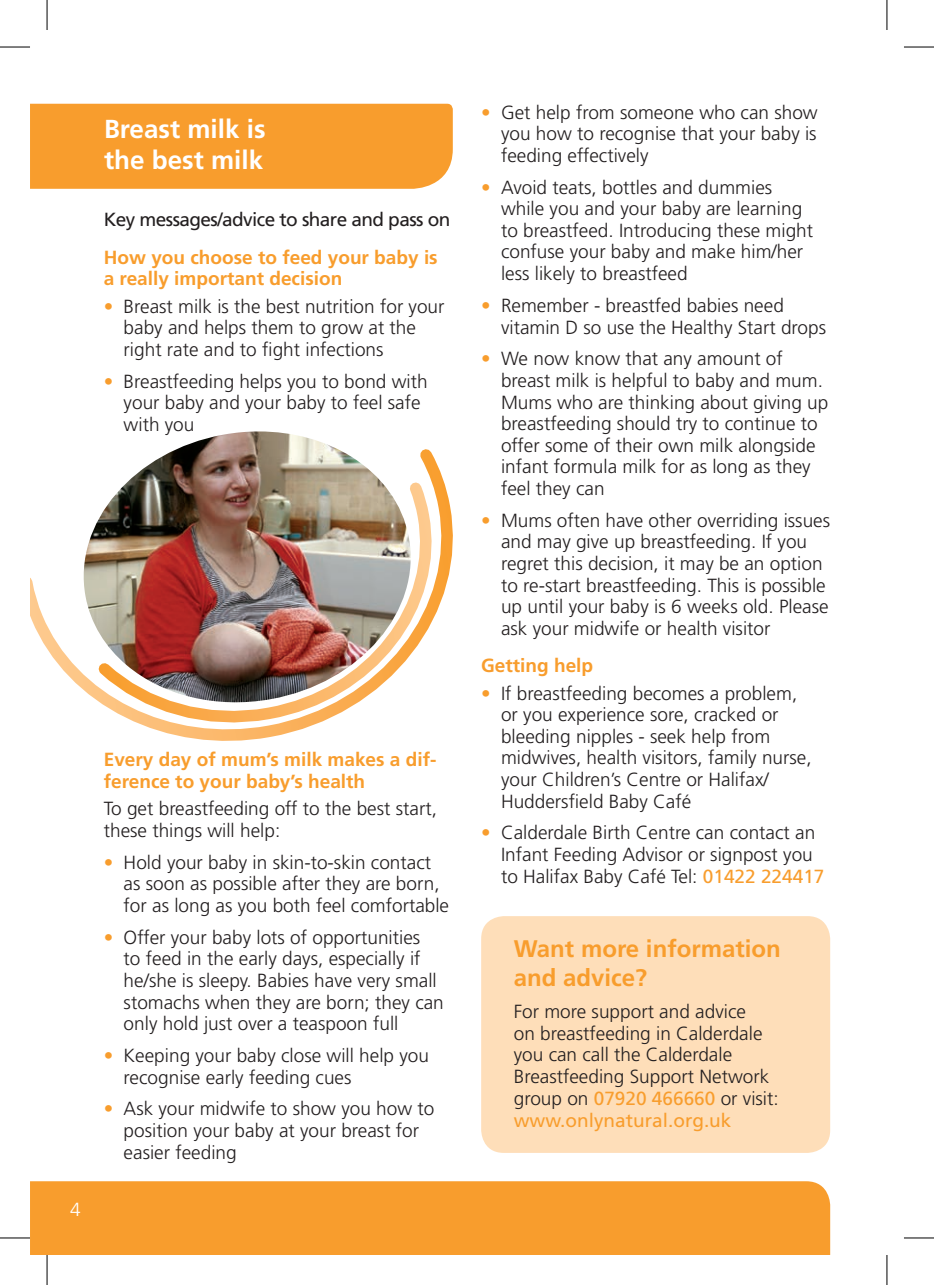
<style>
.page{position:relative;width:934px;height:1285px;background:#fff}
.page>*{position:absolute;margin:0;border:0;box-sizing:border-box;transform-origin:0 0}
.Heading_1{font:700 26px/31.2px "Frutiger";color:#fff}
.Contact{font:700 24px/28.8px "Frutiger";color:#f89d2d}
.Bullet_Text{font:300 19px/21.6px "Frutiger";color:#231f20}
.Sub_Heading{font:700 19px/21.6px "Frutiger";color:#f89d2d}
.Bullet_Text-2{font:19px "Frutiger";letter-spacing:-.03em;color:#231f20}
.Bullet_Text-3{font:300 19px "Frutiger";color:#fff}
.s1{color:#f89d2d}
.s2{font-weight:400;color:#f89d2d}
</style>
<div class="page">
<div style="left:481px;top:916px;width:348px;height:237px;background:#fedeb9;border-radius:23px"></div>
<div style="left:30px;top:104px;width:422px;height:85px;background:#f89d2d"></div>
<div style="left:30px;top:1181px;width:799px;height:74px;background:#f89d2d"></div>
<svg style="left:30px;top:449px;width:423px;height:292px"></svg>
<svg style="left:88px;top:473px;width:351px;height:251px"></svg>
<img style="left:77px;top:431px;width:345px;height:278px">
<hr style="left:0;top:47px;width:30px;height:1px;background:#000">
<hr style="left:903px;top:47px;width:30px;height:1px;background:#000">
<hr style="left:0;top:1237px;width:30px;height:1px;background:#000">
<hr style="left:903px;top:1237px;width:30px;height:1px;background:#000">
<hr style="left:47px;top:0;width:1px;height:30px;background:#000">
<hr style="left:47px;top:1255px;width:1px;height:30px;background:#000">
<hr style="left:886px;top:0;width:1px;height:30px;background:#000">
<hr style="left:886px;top:1255px;width:1px;height:30px;background:#000">
<p class="Heading_1" style="left:104px;top:113px;width:163px">Breast milk is the best milk</p>
<p class="Bullet_Text-2" style="left:104px;top:209px;width:348px">Key messages/advice to share and pass on</p>
<p class="Sub_Heading" style="left:104px;top:246px;width:335px">How you choose to feed your baby is a really important decision</p>
<p class="Bullet_Text" style="left:124px;top:295px;width:322px;text-indent:-20px"><span class="s1">•</span> Breast milk is the best nutrition for your baby and helps them to grow at the right rate and to fight infections</p>
<p class="Bullet_Text" style="left:124px;top:370px;width:305px;text-indent:-20px"><span class="s1">•</span> Breastfeeding helps you to bond with your baby and your baby to feel safe with you</p>
<p class="Bullet_Text-3" style="left:70px;top:1198px;width:12px">4</p>
<p class="Sub_Heading" style="left:104px;top:749px;width:334px">Every day of mum’s milk makes a dif&shy;ference to your baby’s health</p>
<p class="Bullet_Text" style="left:104px;top:798px;width:334px">To get breastfeeding off to the best start, these things will help:</p>
<p class="Bullet_Text" style="left:124px;top:851px;width:327px;text-indent:-20px"><span class="s1">•</span> Hold your baby in skin-to-skin contact as soon as possible after they are born, for as long as you both feel comfortable</p>
<p class="Bullet_Text" style="left:124px;top:926px;width:321px;text-indent:-20px"><span class="s1">•</span> Offer your baby lots of opportunities<br>to feed in the early days, especially if he/she is sleepy. Babies have very small stomachs when they are born; they can only hold just over a teaspoon full</p>
<p class="Bullet_Text" style="left:124px;top:1044px;width:307px;text-indent:-20px"><span class="s1">•</span> Keeping your baby close will help you recognise early feeding cues</p>
<p class="Bullet_Text" style="left:124px;top:1098px;width:312px;text-indent:-20px"><span class="s1">•</span> Ask your midwife to show you how to position your baby at your breast for easier feeding</p>
<p class="Bullet_Text" style="left:501px;top:101px;width:318px;text-align:justify;text-indent:-20px"><span class="s1">•</span> Get help from someone who can show you how to recognise that your baby is feeding effectively</p>
<p class="Bullet_Text" style="left:501px;top:176px;width:313px;text-indent:-20px"><span class="s1">•</span> Avoid teats, bottles and dummies while you and your baby are learning to breastfeed. Introducing these might confuse your baby and make him/her less likely to breastfeed</p>
<p class="Bullet_Text" style="left:501px;top:294px;width:326px;text-indent:-20px"><span class="s1">•</span> Remember - breastfed babies need vitamin D so use the Healthy Start drops</p>
<p class="Bullet_Text" style="left:501px;top:348px;width:328px;text-indent:-20px"><span class="s1">•</span> We now know that any amount of breast milk is helpful to baby and mum.<br>Mums who are thinking about giving up breastfeeding should try to continue to offer some of their own milk alongside infant formula milk for as long as they feel they can</p>
<p class="Bullet_Text" style="left:501px;top:509px;width:330px;text-indent:-20px"><span class="s1">•</span> Mums often have other overriding issues and may give up breastfeeding. If you regret this decision, it may be an option to re-start breastfeeding. This is possible up until your baby is 6 weeks old. Please ask your midwife or health visitor</p>
<p class="Sub_Heading" style="left:481px;top:655px;width:113px">Getting help</p>
<p class="Bullet_Text" style="left:501px;top:682px;width:312px;text-indent:-20px"><span class="s1">•</span> If breastfeeding becomes a problem, or you experience sore, cracked or bleeding nipples - seek help from midwives, health visitors, family nurse, your Children’s Centre or Halifax/ Huddersfield Baby Café</p>
<p class="Bullet_Text" style="left:501px;top:822px;width:325px;text-indent:-20px"><span class="s1">•</span> Calderdale Birth Centre can contact an<br>Infant Feeding Advisor or signpost you to Halifax Baby Café Tel: <span class="s2">01422 224417</span></p>
<p class="Contact" style="left:513px;top:934px;width:268px">Want more information and advice?</p>
<p class="Bullet_Text" style="left:513px;top:1000px;width:266px">For more support and advice<br>on breastfeeding in Calderdale you can call the Calderdale<br>Breastfeeding Support Network group on <span class="s2">07920 466660</span> or visit: <span class="s2">www.onlynatural.org.uk</span></p>
</div>
